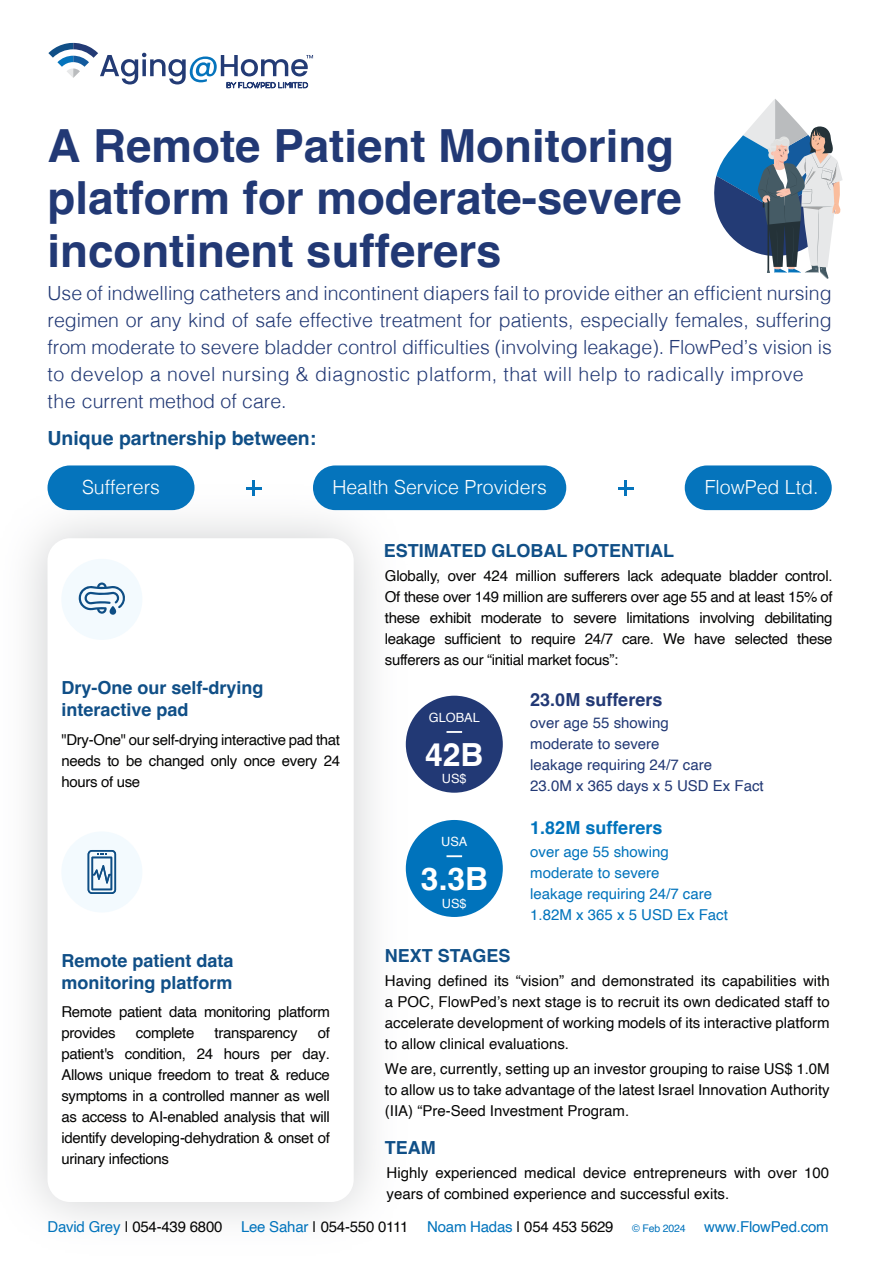
<style>
.page{position:relative;width:893px;height:1263px;background:#fff}
.page>*{position:absolute;margin:0;border:0;box-sizing:border-box;transform-origin:0 0}
.t1{font:700 45.6px/52.5px "Helvetica";color:#223975}
.t2{font:700 31.8px "Helvetica";color:#fff}
.t3{font:300 19.5px/27px "Helvetica";color:#223975}
.t4{font:300 19.5px "Helvetica";color:#fff}
.t5{font:700 19.5px "Helvetica";color:#104f87}
.t6{font:700 18px/21.6px "Helvetica";color:#104f87}
.t7{font:700 18px "Helvetica";color:#223975}
.t8{font:700 18px "Helvetica";color:#0073bc}
.t9{font:15px/21px "Helvetica";letter-spacing:-.015em;color:#050504;text-align:justify}
.t10{font:15px/21px "Helvetica";color:#0073bc}
.t11{font:15px/21px "Helvetica";color:#223975}
.t12{font:12.75px "Helvetica";color:#fff}
.s1{color:#0073bc}
.s2{font-size:10.5px}
</style>
<div class="page">
<img style="left:28px;top:470px;width:394px;height:751px">
<div style="left:48px;top:538px;width:306px;height:664px;background:#fff;border-radius:23px"></div>
<svg style="left:714px;top:99px;width:129px;height:180px"></svg>
<div style="left:406px;top:696px;width:97px;height:97px;background:#223975;border-radius:50%"></div>
<svg style="left:446px;top:731px;width:16px;height:2px"></svg>
<div style="left:406px;top:820px;width:97px;height:97px;background:#0073bc;border-radius:50%"></div>
<svg style="left:446px;top:855px;width:16px;height:2px"></svg>
<svg style="left:48px;top:43px;width:265px;height:46px"></svg>
<div style="left:61px;top:831px;width:81px;height:81px;background:#f3fafe;border-radius:50%"></div>
<svg style="left:88px;top:850px;width:28px;height:44px"></svg>
<div style="left:61px;top:559px;width:81px;height:81px;background:#f3fafe;border-radius:50%"></div>
<svg style="left:78px;top:582px;width:47px;height:33px"></svg>
<div style="left:685px;top:465px;width:147px;height:45px;background:#0574bc;border-radius:22px"></div>
<div style="left:48px;top:465px;width:146px;height:45px;background:#0574bc;border-radius:22px"></div>
<div style="left:313px;top:465px;width:253px;height:45px;background:#0574bc;border-radius:22px"></div>
<hr style="left:246px;top:487px;width:16px;height:3px;background:#0574bc">
<hr style="left:252px;top:481px;width:3px;height:15px;background:#0574bc">
<hr style="left:618px;top:487px;width:15px;height:3px;background:#0574bc">
<hr style="left:624px;top:481px;width:3px;height:15px;background:#0574bc">
<h1 class="t1" style="left:48px;top:124px;width:636px">A Remote Patient Monitoring platform for moderate-severe incontinent sufferers</h1>
<p class="t3" style="left:48px;top:278px;width:786px">Use of indwelling catheters and incontinent diapers fail to provide either an efficient nursing regimen or any kind of safe effective treatment for patients, especially females, suffering from moderate to severe bladder control difficulties (involving leakage). FlowPed’s vision is to develop a novel nursing &amp; diagnostic platform, that will help to radically improve the current method of care.</p>
<h3 class="t5" style="left:48px;top:426px;width:270px">Unique partnership between:</h3>
<h3 class="t4" style="left:82px;top:471px;width:80px">Sufferers</h3>
<h3 class="t4" style="left:332px;top:471px;width:216px">Health Service Providers</h3>
<h3 class="t4" style="left:705px;top:471px;width:115px">FlowPed Ltd.</h3>
<p class="t6" style="left:61px;top:679px;width:204px">Dry-One our self-drying interactive pad</p>
<p class="t9" style="left:61px;top:729px;width:280px">"Dry-One" our self-drying interactive pad that needs to be changed only once every 24 hours of use</p>
<p class="t6" style="left:61px;top:952px;width:174px">Remote patient data monitoring platform</p>
<p class="t9" style="left:61px;top:1002px;width:270px">Remote patient data monitoring platform provides</p>
<p class="t9" style="left:61px;top:1023px;width:270px;text-indent:256px">of patient's condition, 24 hours per day.<br>Allows unique freedom to treat &amp; reduce symptoms in a controlled manner as well as access to AI-enabled analysis that will identify developing-dehydration &amp; onset of urinary infections</p>
<p class="t9" style="left:136px;top:1023px;width:60px">complete</p>
<p class="t9" style="left:214px;top:1023px;width:85px">transparency</p>
<p class="t6" style="left:384px;top:542px;width:292px">ESTIMATED GLOBAL POTENTIAL</p>
<p class="t9" style="left:385px;top:566px;width:449px">Globally, over 424 million sufferers lack adequate bladder control.<br>Of these over 149 million are sufferers over age 55 and at least 15% of these exhibit moderate to severe limitations involving debilitating leakage sufficient to require 24/7 care. We have selected these sufferers as our “initial market focus”:</p>
<p class="t12" style="left:429px;top:708px;width:52px">GLOBAL</p>
<h2 class="t2" style="left:425px;top:735px;width:60px">42B</h2>
<p class="t12" style="left:442px;top:769px;width:26px">US$</p>
<p class="t12" style="left:441px;top:832px;width:28px">USA</p>
<h2 class="t2" style="left:421px;top:859px;width:69px">3.3B</h2>
<p class="t12" style="left:442px;top:893px;width:26px">US$</p>
<p class="t7" style="left:530px;top:688px;width:134px">23.0M sufferers</p>
<p class="t11" style="left:530px;top:713px;width:235px">over age 55 showing<br>moderate to severe<br>leakage requiring 24/7 care<br>23.0M x 365 days x 5 USD Ex Fact</p>
<p class="t8" style="left:530px;top:817px;width:134px">1.82M sufferers</p>
<p class="t10" style="left:530px;top:841px;width:199px">over age 55 showing moderate to severe<br>leakage requiring 24/7 care<br>1.82M x 365 x 5 USD Ex Fact</p>
<p class="t6" style="left:385px;top:947px;width:127px">NEXT STAGES</p>
<p class="t9" style="left:385px;top:970px;width:446px">Having defined its “vision” and demonstrated its capabilities with a POC, FlowPed’s next stage is to recruit its own dedicated staff to accelerate development of working models of its interactive platform to allow clinical evaluations.</p>
<p class="t9" style="left:385px;top:1059px;width:446px">We are, currently, setting up an investor grouping to raise US$ 1.0M to allow us to take advantage of the latest Israel Innovation Authority (IIA) “Pre-Seed Investment Program.</p>
<p class="t6" style="left:385px;top:1138px;width:52px">TEAM</p>
<p class="t9" style="left:387px;top:1162px;width:444px">Highly experienced medical device entrepreneurs with over 100 years of combined experience and successful exits.</p>
<p class="t9" style="left:48px;top:1217px;width:568px"><span class="s1">David Grey</span> | 054-439 6800 <span class="s1">Lee Sahar</span> | 054-550 0111 <span class="s1">Noam Hadas</span> | 054 453 5629</p>
<p class="t10" style="left:632px;top:1217px;width:198px"><span class="s2">© Feb 2024</span> www.FlowPed.com</p>
</div>
